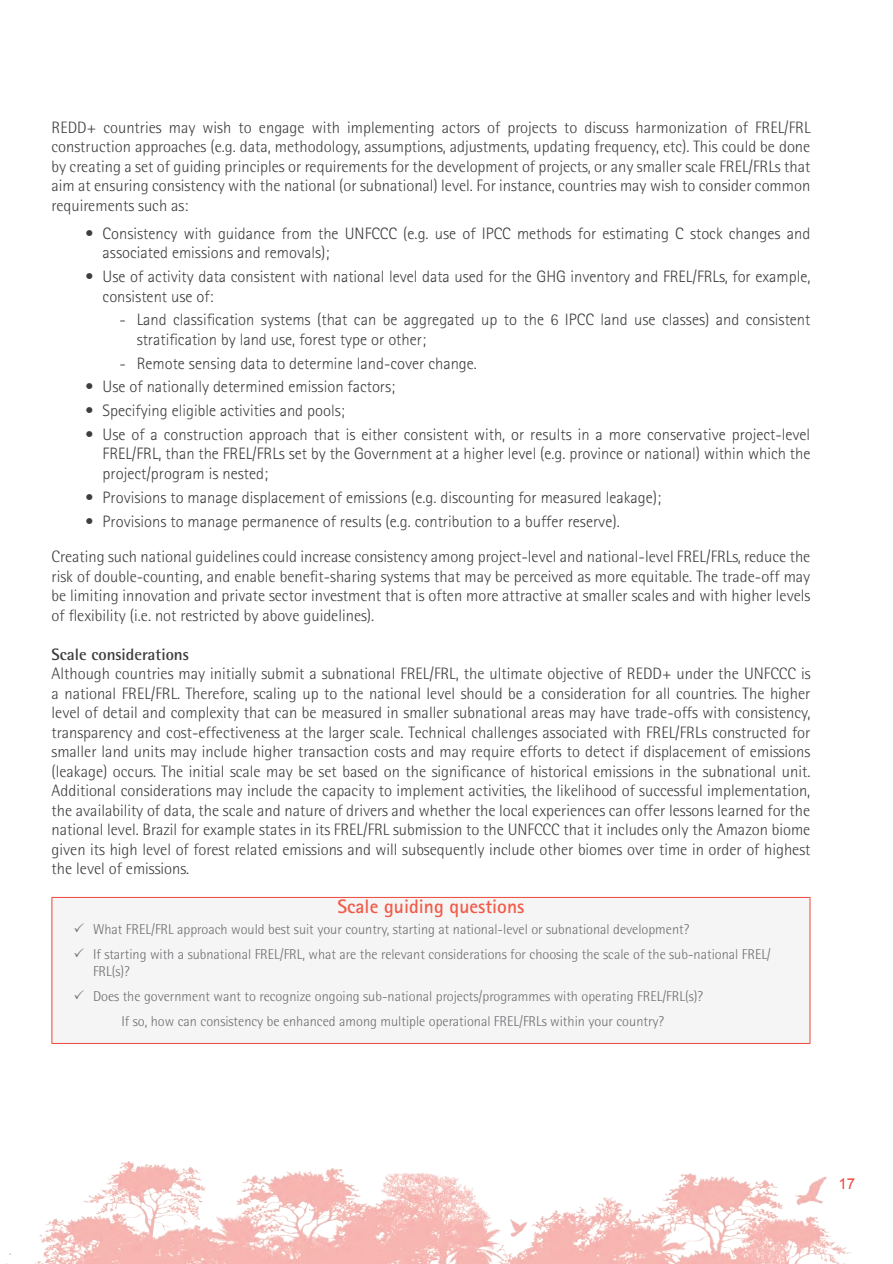
<style>
.page{position:relative;width:893px;height:1264px;background:#fff}
.page>*{position:absolute;margin:0;border:0;box-sizing:border-box;transform-origin:0 0}
.t1{font:700 19.5px "Rotis Sans Serif";color:#f15b49}
.t2{font:300 16.5px/19.5px "Rotis Semi Sans";color:#3e3e3f;text-align:justify}
.t3{font:300 16.5px/19.5px "Rotis Sans Serif";color:#3e3e3f}
.t4{font:700 16.5px "Rotis Semi Sans";color:#3e3e3f}
.t5{font:15px "Arial";color:#ef463b}
.t6{font:300 14.25px/16.5px "Rotis Semi Sans";color:#6c6d70}
</style>
<div class="page">
<img style="left:9px;top:1161px;width:842px;height:102px">
<div style="left:52px;top:897px;width:757px;height:146px;background:#f5f5f5"></div>
<hr style="left:51px;top:897px;width:759px;height:1px;background:#ef463b">
<hr style="left:51px;top:897px;width:1px;height:145px;background:#ef463b">
<hr style="left:809px;top:897px;width:1px;height:145px;background:#ef463b">
<hr style="left:51px;top:1042px;width:759px;height:1px;background:#ef463b">
<p class="t2" style="left:51px;top:117px;width:760px">REDD+ countries may wish to engage with implementing actors of projects to discuss harmonization of FREL/FRL construction approaches (e.g. data, methodology, assumptions, adjustments, updating frequency, etc). This could be done by creating a set of guiding principles or requirements for the development of projects, or any smaller scale FREL/FRLs that aim at ensuring consistency with the national (or subnational) level. For instance, countries may wish to consider common requirements such as:</p>
<p class="t3" style="left:103px;top:223px;width:708px;text-indent:-17px">• Consistency with guidance from the UNFCCC (e.g. use of IPCC methods for estimating C stock changes and associated emissions and removals);</p>
<p class="t3" style="left:103px;top:267px;width:709px;text-indent:-17px">• Use of activity data consistent with national level data used for the GHG inventory and FREL/FRLs, for example, consistent use of:</p>
<p class="t3" style="left:137px;top:310px;width:675px;text-indent:-17px">- Land classification systems (that can be aggregated up to the 6 IPCC land use classes) and consistent stratification by land use, forest type or other;</p>
<p class="t3" style="left:120px;top:353px;width:359px">- Remote sensing data to determine land-cover change.</p>
<p class="t3" style="left:86px;top:377px;width:311px">• Use of nationally determined emission factors;</p>
<p class="t3" style="left:86px;top:401px;width:260px">• Specifying eligible activities and pools;</p>
<p class="t3" style="left:103px;top:424px;width:709px;text-align:justify;text-indent:-17px">• Use of a construction approach that is either consistent with, or results in a more conservative project-level FREL/FRL, than the FREL/FRLs set by the Government at a higher level (e.g. province or national) within which the project/program is nested;</p>
<p class="t3" style="left:86px;top:487px;width:577px">• Provisions to manage displacement of emissions (e.g. discounting for measured leakage);</p>
<p class="t3" style="left:86px;top:511px;width:535px">• Provisions to manage permanence of results (e.g. contribution to a buffer reserve).</p>
<p class="t2" style="left:52px;top:546px;width:760px">Creating such national guidelines could increase consistency among project-level and national-level FREL/FRLs, reduce the risk of double-counting, and enable benefit-sharing systems that may be perceived as more equitable. The trade-off may be limiting innovation and private sector investment that is often more attractive at smaller scales and with higher levels of flexibility (i.e. not restricted by above guidelines).</p>
<p class="t4" style="left:52px;top:643px;width:139px">Scale considerations</p>
<p class="t2" style="left:52px;top:663px;width:760px">Although countries may initially submit a subnational FREL/FRL, the ultimate objective of REDD+ under the UNFCCC is a national FREL/FRL. Therefore, scaling up to the national level should be a consideration for all countries. The higher level of detail and complexity that can be measured in smaller subnational areas may have trade-offs with consistency, transparency and cost-effectiveness at the larger scale. Technical challenges associated with FREL/FRLs constructed for smaller land units may include higher transaction costs and may require efforts to detect if displacement of emissions (leakage) occurs. The initial scale may be set based on the significance of historical emissions in the subnational unit.<br>Additional considerations may include the capacity to implement activities, the likelihood of successful implementation, the availability of data, the scale and nature of drivers and whether the local experiences can offer lessons learned for the national level. Brazil for example states in its FREL/FRL submission to the UNFCCC that it includes only the Amazon biome given its high level of forest related emissions and will subsequently include other biomes over time in order of highest the level of emissions.</p>
<p class="t1" style="left:337px;top:894px;width:188px">Scale guiding questions</p>
<p class="t6" style="left:73px;top:920px;width:617px">✓ What FREL/FRL approach would best suit your country, starting at national-level or subnational development?</p>
<p class="t6" style="left:93px;top:945px;width:679px;text-indent:-19px">✓ If starting with a subnational FREL/FRL, what are the relevant considerations for choosing the scale of the sub-national FREL/<br>FRL(s)?</p>
<p class="t6" style="left:121px;top:983px;width:582px;line-height:25px;text-indent:-48px">✓ Does the government want to recognize ongoing sub-national projects/programmes with operating FREL/FRL(s)?<br>If so, how can consistency be enhanced among multiple operational FREL/FRLs within your country?</p>
<p class="t5" style="left:838px;top:1174px;width:18px">17</p>
</div>
